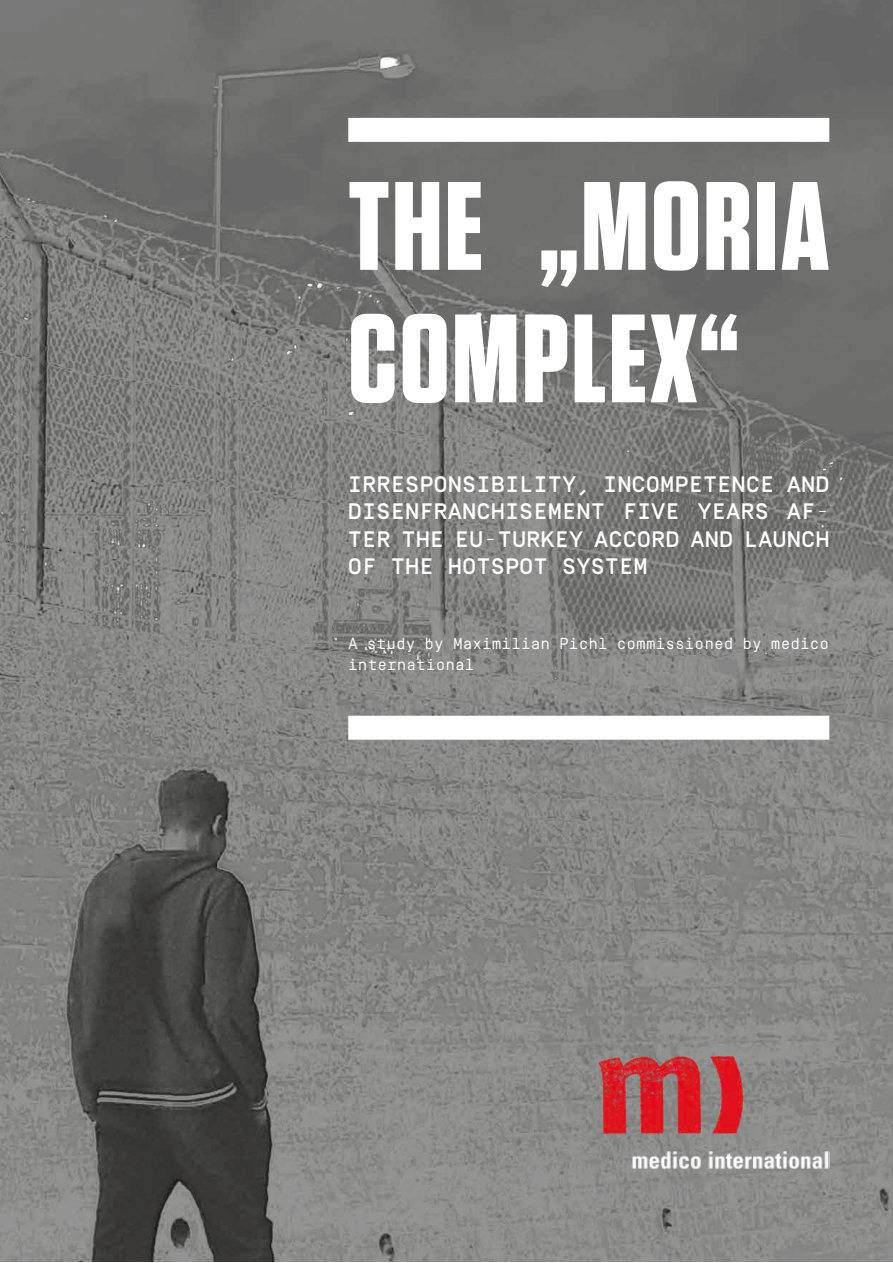
<style>
.page{position:relative;width:893px;height:1263px;background:#fff}
.page>*{position:absolute;margin:0;border:0;box-sizing:border-box;transform-origin:0 0}
.t1{font:700 125.4px/132.4px "Tungsten";letter-spacing:.02em;color:#fff}
.t2{font:500 22.35px/27.2px "Simplon BP Mono";letter-spacing:.03em;color:#fff;text-align:justify}
.t3{font:16.05px/20.9px "Simplon BP Mono";color:#fff}
</style>
<div class="page">
<img style="left:0;top:0;width:893px;height:1262px">
<div style="left:348px;top:118px;width:481px;height:24px;background:#fff"></div>
<div style="left:348px;top:716px;width:481px;height:24px;background:#fff"></div>
<img style="left:599px;top:1056px;width:230px;height:117px">
<h1 class="t1" style="left:348px;top:164px;width:483px">THE „MORIA<br>COMPLEX“</h1>
<p class="t2" style="left:348px;top:470px;width:482px">IRRESPONSIBILITY, INCOMPETENCE AND DISENFRANCHISEMENT FIVE YEARS AF-TER THE EU-TURKEY ACCORD AND LAUNCH OF THE HOTSPOT SYSTEM</p>
<p class="t3" style="left:348px;top:632px;width:482px">A study by Maximilian Pichl commissioned by medico international</p>
</div>
